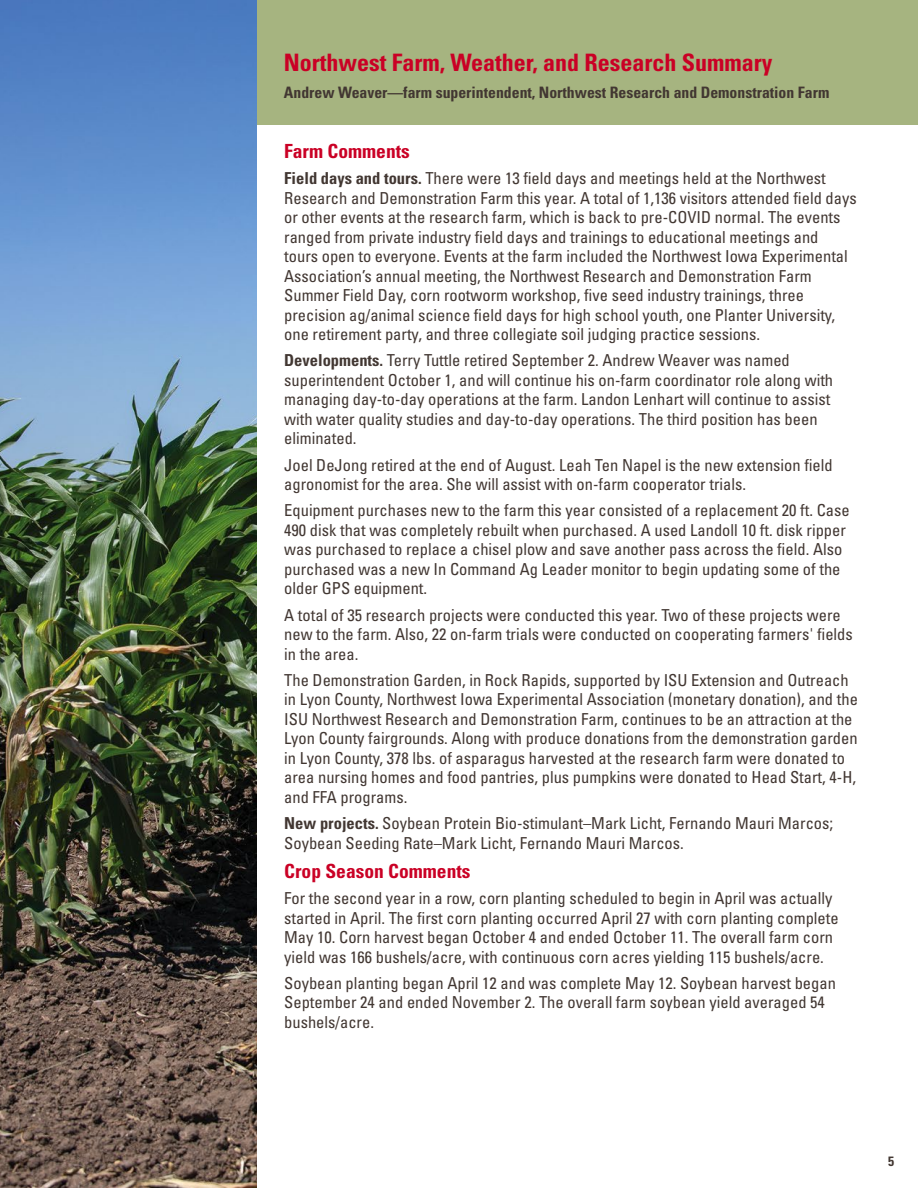
<style>
.page{position:relative;width:918px;height:1188px;background:#fff}
.page>*{position:absolute;margin:0;border:0;box-sizing:border-box;transform-origin:0 0}
.H3_report_titles_16p{font:700 condensed 24px "Univers LT Std";color:#ca0025}
.H2_header_1{font:700 condensed 19.5px "Univers LT Std";color:#ca0025}
.copy_11pt{font:condensed 16.5px/19.5px "Univers LT Std";color:#423732}
.copy_bold_10_5_pt{font:700 condensed 15.75px "Univers LT Std";color:#423732}
.Figures_Captions_9pt{font:700 condensed 13.5px "Univers LT Std";color:#423732}
.s1{font-weight:700}
</style>
<div class="page">
<div style="left:0;top:0;width:918px;height:124px;background:#a6b480"></div>
<img style="left:0;top:0;width:256px;height:1188px">
<p class="H3_report_titles_16p" style="left:284px;top:48px;width:490px">Northwest Farm, Weather, and Research Summary</p>
<p class="copy_bold_10_5_pt" style="left:284px;top:82px;width:547px">Andrew Weaver—farm superintendent, Northwest Research and Demonstration Farm</p>
<p class="H2_header_1" style="left:284px;top:139px;width:127px">Farm Comments</p>
<p class="copy_11pt" style="left:284px;top:168px;width:574px"><span class="s1">Field days and tours.</span> There were 13 field days and meetings held at the Northwest Research and Demonstration Farm this year. A total of 1,136 visitors attended field days or other events at the research farm, which is back to pre-COVID normal. The events ranged from private industry field days and trainings to educational meetings and<br>tours open to everyone. Events at the farm included the Northwest Iowa Experimental Association’s annual meeting, the Northwest Research and Demonstration Farm Summer Field Day, corn rootworm workshop, five seed industry trainings, three precision ag/animal science field days for high school youth, one Planter University, one retirement party, and three collegiate soil judging practice sessions.</p>
<p class="copy_11pt" style="left:284px;top:350px;width:550px"><span class="s1">Developments.</span> Terry Tuttle retired September 2. Andrew Weaver was named superintendent October 1, and will continue his on-farm coordinator role along with managing day-to-day operations at the farm. Landon Lenhart will continue to assist with water quality studies and day-to-day operations. The third position has been eliminated.</p>
<p class="copy_11pt" style="left:284px;top:455px;width:550px">Joel DeJong retired at the end of August. Leah Ten Napel is the new extension field agronomist for the area. She will assist with on-farm cooperator trials.</p>
<p class="copy_11pt" style="left:284px;top:500px;width:567px">Equipment purchases new to the farm this year consisted of a replacement 20 ft. Case 490 disk that was completely rebuilt when purchased. A used Landoll 10 ft. disk ripper was purchased to replace a chisel plow and save another pass across the field. Also purchased was a new In Command Ag Leader monitor to begin updating some of the older GPS equipment.</p>
<p class="copy_11pt" style="left:284px;top:605px;width:570px">A total of 35 research projects were conducted this year. Two of these projects were new to the farm. Also, 22 on-farm trials were conducted on cooperating farmers' fields in the area.</p>
<p class="copy_11pt" style="left:284px;top:670px;width:575px">The Demonstration Garden, in Rock Rapids, supported by ISU Extension and Outreach in Lyon County, Northwest Iowa Experimental Association (monetary donation), and the ISU Northwest Research and Demonstration Farm, continues to be an attraction at the Lyon County fairgrounds. Along with produce donations from the demonstration garden in Lyon County, 378 lbs. of asparagus harvested at the research farm were donated to area nursing homes and food pantries, plus pumpkins were donated to Head Start, 4-H, and FFA programs.</p>
<p class="copy_11pt" style="left:284px;top:813px;width:550px"><span class="s1">New projects.</span> Soybean Protein Bio-stimulant–Mark Licht, Fernando Mauri Marcos;<br>Soybean Seeding Rate–Mark Licht, Fernando Mauri Marcos.</p>
<p class="H2_header_1" style="left:284px;top:859px;width:188px">Crop Season Comments</p>
<p class="copy_11pt" style="left:284px;top:888px;width:556px">For the second year in a row, corn planting scheduled to begin in April was actually started in April. The first corn planting occurred April 27 with corn planting complete May 10. Corn harvest began October 4 and ended October 11. The overall farm corn yield was 166 bushels/acre, with continuous corn acres yielding 115 bushels/acre.</p>
<p class="copy_11pt" style="left:284px;top:973px;width:553px">Soybean planting began April 12 and was complete May 12. Soybean harvest began<br>September 24 and ended November 2. The overall farm soybean yield averaged 54 bushels/acre.</p>
<p class="Figures_Captions_9pt" style="left:888px;top:1153px;width:7px">5</p>
</div>
